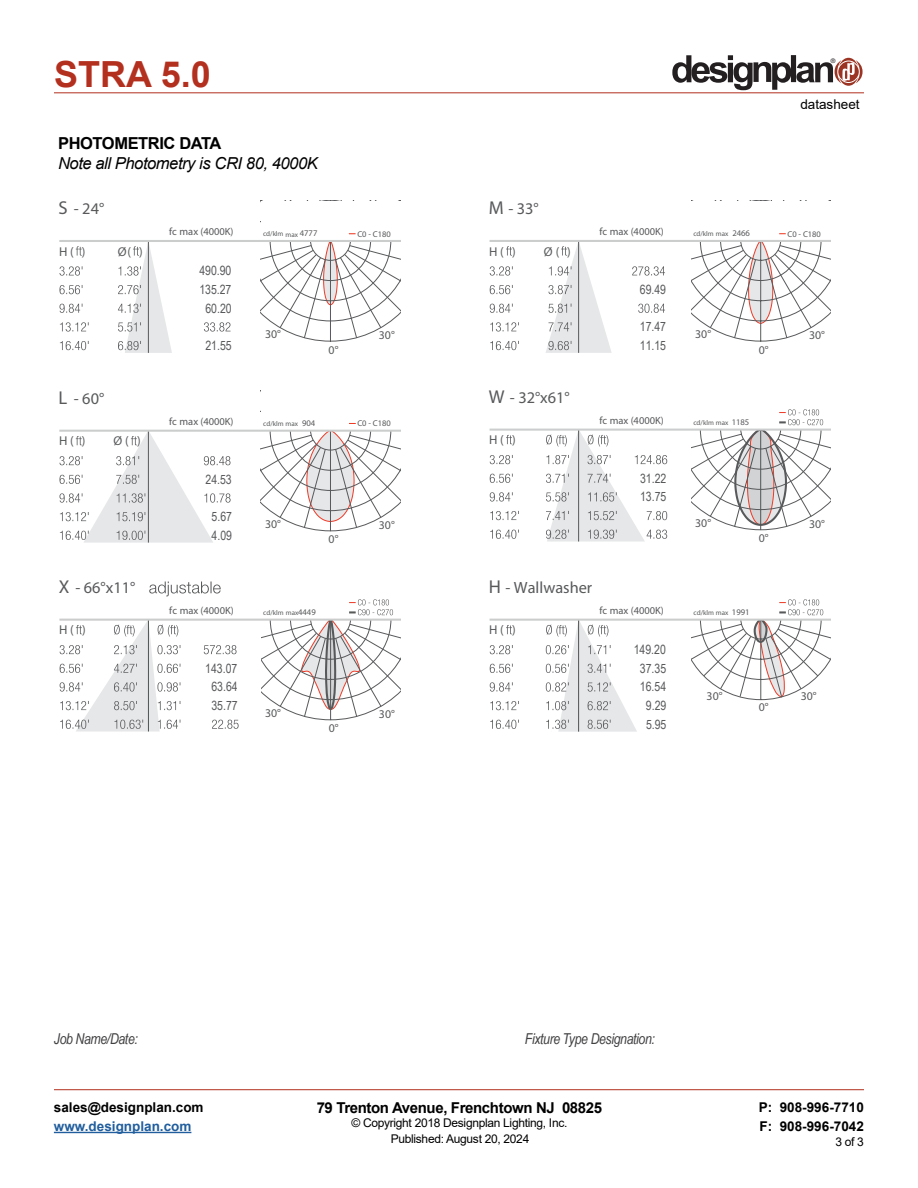
<style>
.page{position:relative;width:918px;height:1188px;background:#fff}
.page>*{position:absolute;margin:0;border:0;box-sizing:border-box;transform-origin:0 0}
.t1{font:700 36px "Arial";color:#b32f1e}
.t2{font:italic 16.5px "Arial";letter-spacing:-.025em;color:#000}
.t3{font:700 16.5px "Arial";letter-spacing:-.025em;color:#000}
.t4{font:16.35px "Helvetica";color:#58595b}
.t5{font:italic 15px "Arial Narrow";letter-spacing:-.025em;color:#414042}
.t6{font:700 15px "Arial";letter-spacing:-.025em;color:#000}
.t7{font:700 13.5px/19.5px "Arial";color:#000}
.t8{font:700 13.5px "Arial";color:#215e9e}
.t9{font:13.5px "Arial";color:#000}
.t10{font:12.75px/18.6px "Arial Narrow";color:#58595b}
.t11{font:12.75px "Helvetica";color:#58595b}
.t12{font:12px "Arial";letter-spacing:-.025em;color:#000}
.t13{font:11.85px "Helvetica";color:#58595b}
.t14{font:10.5px "Helvetica";color:#58595b}
.t15{font:8.4px "Helvetica";color:#58595b}
.t16{font:7.05px "Helvetica";color:#58595b}
.t17{font:6.3px "Helvetica";color:#231f20}
.s1{font-size:18.6px}
.s2{font-size:8.7px}
</style>
<div class="page">
<hr style="left:54px;top:93px;width:810px;height:1px;background:#b32f1e">
<hr style="left:54px;top:1089px;width:810px;height:1px;background:#b32f1e">
<hr style="left:54px;top:1132px;width:137px;height:1px;background:#215e9e">
<svg style="left:672px;top:55px;width:191px;height:35px"></svg>
<svg style="left:506px;top:246px;width:6px;height:10px"></svg>
<svg style="left:490px;top:266px;width:23px;height:10px"></svg>
<svg style="left:490px;top:285px;width:23px;height:9px"></svg>
<svg style="left:490px;top:304px;width:23px;height:9px"></svg>
<svg style="left:490px;top:322px;width:29px;height:10px"></svg>
<svg style="left:490px;top:341px;width:29px;height:9px"></svg>
<svg style="left:546px;top:242px;width:66px;height:111px"></svg>
<svg style="left:632px;top:266px;width:33px;height:10px"></svg>
<svg style="left:638px;top:304px;width:27px;height:9px"></svg>
<svg style="left:691px;top:233px;width:140px;height:109px"></svg>
<hr style="left:490px;top:240px;width:341px;height:2px;background:#cbcccc">
<svg style="left:506px;top:435px;width:6px;height:9px"></svg>
<svg style="left:490px;top:455px;width:23px;height:9px"></svg>
<svg style="left:490px;top:474px;width:23px;height:9px"></svg>
<svg style="left:490px;top:492px;width:23px;height:10px"></svg>
<svg style="left:490px;top:511px;width:29px;height:9px"></svg>
<svg style="left:490px;top:530px;width:29px;height:9px"></svg>
<hr style="left:490px;top:429px;width:341px;height:2px;background:#cbcdce">
<svg style="left:691px;top:409px;width:140px;height:122px"></svg>
<svg style="left:546px;top:430px;width:122px;height:112px"></svg>
<svg style="left:76px;top:246px;width:6px;height:10px"></svg>
<svg style="left:60px;top:266px;width:22px;height:10px"></svg>
<svg style="left:60px;top:285px;width:22px;height:9px"></svg>
<svg style="left:60px;top:304px;width:22px;height:9px"></svg>
<svg style="left:60px;top:322px;width:29px;height:10px"></svg>
<svg style="left:60px;top:341px;width:29px;height:9px"></svg>
<svg style="left:118px;top:242px;width:54px;height:111px"></svg>
<svg style="left:204px;top:322px;width:27px;height:10px"></svg>
<svg style="left:261px;top:233px;width:140px;height:109px"></svg>
<hr style="left:59px;top:240px;width:342px;height:2px;background:#cbcccc">
<svg style="left:60px;top:432px;width:171px;height:111px"></svg>
<svg style="left:261px;top:423px;width:140px;height:109px"></svg>
<hr style="left:59px;top:430px;width:342px;height:2px;background:#cbcccc">
<svg style="left:204px;top:645px;width:33px;height:9px"></svg>
<svg style="left:212px;top:720px;width:27px;height:9px"></svg>
<hr style="left:59px;top:619px;width:342px;height:2px;background:#cbcccc">
<svg style="left:60px;top:620px;width:120px;height:112px"></svg>
<svg style="left:261px;top:599px;width:140px;height:122px"></svg>
<svg style="left:506px;top:625px;width:6px;height:9px"></svg>
<svg style="left:490px;top:645px;width:23px;height:9px"></svg>
<svg style="left:490px;top:664px;width:23px;height:9px"></svg>
<svg style="left:490px;top:682px;width:23px;height:10px"></svg>
<svg style="left:490px;top:701px;width:29px;height:9px"></svg>
<svg style="left:490px;top:720px;width:29px;height:9px"></svg>
<hr style="left:490px;top:619px;width:341px;height:2px;background:#cbcccc">
<svg style="left:691px;top:599px;width:140px;height:101px"></svg>
<svg style="left:546px;top:620px;width:91px;height:112px"></svg>
<svg style="left:149px;top:582px;width:72px;height:14px"></svg>
<h1 class="t1" style="left:54px;top:49px;width:158px">STRA 5.0</h1>
<p class="t17" style="left:831px;top:57px;width:6px">®</p>
<p class="t9" style="left:800px;top:95px;width:61px">datasheet</p>
<p class="t3" style="left:58px;top:132px;width:165px">PHOTOMETRIC DATA</p>
<p class="t2" style="left:58px;top:152px;width:261px">Note all Photometry is CRI 80, 4000K</p>
<p class="t4" style="left:59px;top:199px;width:47px"><span class="s1">S</span> - 24°</p>
<p class="t4" style="left:489px;top:199px;width:51px"><span class="s1">M</span> - 33°</p>
<p class="t14" style="left:169px;top:225px;width:66px">fc max (4000K)</p>
<p class="t16" style="left:263px;top:230px;width:56px">cd/klm max <span class="s2">4777</span></p>
<p class="t15" style="left:357px;top:229px;width:35px">C0 - C180</p>
<p class="t14" style="left:599px;top:225px;width:66px">fc max (4000K)</p>
<p class="t16" style="left:693px;top:230px;width:58px">cd/klm max <span class="s2">2466</span></p>
<p class="t15" style="left:788px;top:229px;width:35px">C0 - C180</p>
<p class="t11" style="left:59px;top:243px;width:28px">H ( )</p>
<p class="t11" style="left:118px;top:243px;width:26px">Ø ( )</p>
<p class="t11" style="left:489px;top:243px;width:28px">H ( )</p>
<p class="t11" style="left:544px;top:243px;width:28px">Ø ( )</p>
<p class="t10" style="left:199px;top:261px;width:34px;text-align:center">490.90<br>135.27<br>60.20</p>
<p class="t10" style="left:205px;top:336px;width:28px">21.55</p>
<p class="t13" style="left:265px;top:327px;width:17px">30°</p>
<p class="t13" style="left:379px;top:328px;width:17px">30°</p>
<p class="t13" style="left:329px;top:342px;width:11px">0°</p>
<p class="t10" style="left:640px;top:280px;width:28px">69.49</p>
<p class="t10" style="left:640px;top:317px;width:28px">17.47<br>11.15</p>
<p class="t13" style="left:695px;top:327px;width:17px">30°</p>
<p class="t13" style="left:809px;top:328px;width:17px">30°</p>
<p class="t13" style="left:759px;top:342px;width:11px">0°</p>
<p class="t4" style="left:59px;top:388px;width:47px"><span class="s1">L</span> - 60°</p>
<p class="t4" style="left:489px;top:387px;width:82px"><span class="s1">W</span> - 32°x61°</p>
<p class="t14" style="left:169px;top:415px;width:66px">fc max (4000K)</p>
<p class="t16" style="left:263px;top:419px;width:54px">cd/klm max <span class="s2">904</span></p>
<p class="t15" style="left:357px;top:418px;width:35px">C0 - C180</p>
<p class="t14" style="left:599px;top:414px;width:66px">fc max (4000K)</p>
<p class="t16" style="left:693px;top:418px;width:57px">cd/klm max <span class="s2">1185</span></p>
<p class="t11" style="left:59px;top:433px;width:28px">H ( )</p>
<p class="t11" style="left:114px;top:433px;width:28px">Ø ( )</p>
<p class="t11" style="left:489px;top:432px;width:28px">H ( )</p>
<p class="t10" style="left:205px;top:470px;width:28px">24.53</p>
<p class="t10" style="left:212px;top:507px;width:22px">5.67<br>4.09</p>
<p class="t13" style="left:265px;top:517px;width:17px">30°</p>
<p class="t13" style="left:379px;top:517px;width:17px">30°</p>
<p class="t13" style="left:329px;top:532px;width:11px">0°</p>
<p class="t10" style="left:640px;top:468px;width:28px">31.22<br>13.75</p>
<p class="t13" style="left:695px;top:516px;width:17px">30°</p>
<p class="t13" style="left:809px;top:516px;width:17px">30°</p>
<p class="t13" style="left:759px;top:531px;width:11px">0°</p>
<p class="t4" style="left:59px;top:577px;width:78px"><span class="s1">X</span> - 66°x11°</p>
<p class="t4" style="left:489px;top:577px;width:105px"><span class="s1">H</span> - Wallwasher</p>
<p class="t14" style="left:169px;top:604px;width:66px">fc max (4000K)</p>
<p class="t16" style="left:263px;top:608px;width:54px">cd/klm max <span class="s2">4449</span></p>
<p class="t14" style="left:599px;top:604px;width:66px">fc max (4000K)</p>
<p class="t16" style="left:694px;top:608px;width:58px">cd/klm max <span class="s2">1991</span></p>
<p class="t11" style="left:59px;top:622px;width:28px">H ( )</p>
<p class="t11" style="left:489px;top:622px;width:28px">H ( )</p>
<p class="t10" style="left:205px;top:659px;width:34px;text-align:center">143.07<br>63.64<br>35.77</p>
<p class="t13" style="left:265px;top:706px;width:17px">30°</p>
<p class="t13" style="left:379px;top:706px;width:17px">30°</p>
<p class="t13" style="left:329px;top:721px;width:11px">0°</p>
<p class="t10" style="left:634px;top:640px;width:34px;text-align:right">149.20<br>37.35<br>16.54<br>9.29<br>5.95</p>
<p class="t13" style="left:707px;top:689px;width:17px">30°</p>
<p class="t13" style="left:801px;top:689px;width:17px">30°</p>
<p class="t13" style="left:759px;top:700px;width:11px">0°</p>
<p class="t5" style="left:54px;top:1028px;width:85px">Job Name/Date:</p>
<p class="t5" style="left:525px;top:1029px;width:132px">Fixture Type Designation:</p>
<p class="t7" style="left:54px;top:1097px;width:151px">sales@designplan.com</p>
<p class="t8" style="left:54px;top:1117px;width:139px">www.designplan.com</p>
<p class="t6" style="left:317px;top:1097px;width:287px">79 Trenton Avenue, Frenchtown NJ 08825</p>
<p class="t12" style="left:351px;top:1115px;width:217px">© Copyright 2018 Designplan Lighting, Inc.</p>
<p class="t7" style="left:759px;top:1097px;width:107px">P: 908-996-7710<br>F: 908-996-7042</p>
<p class="t12" style="left:391px;top:1130px;width:140px">Published: August 20, 2024</p>
<p class="t12" style="left:835px;top:1133px;width:30px">3 of 3</p>
</div>
